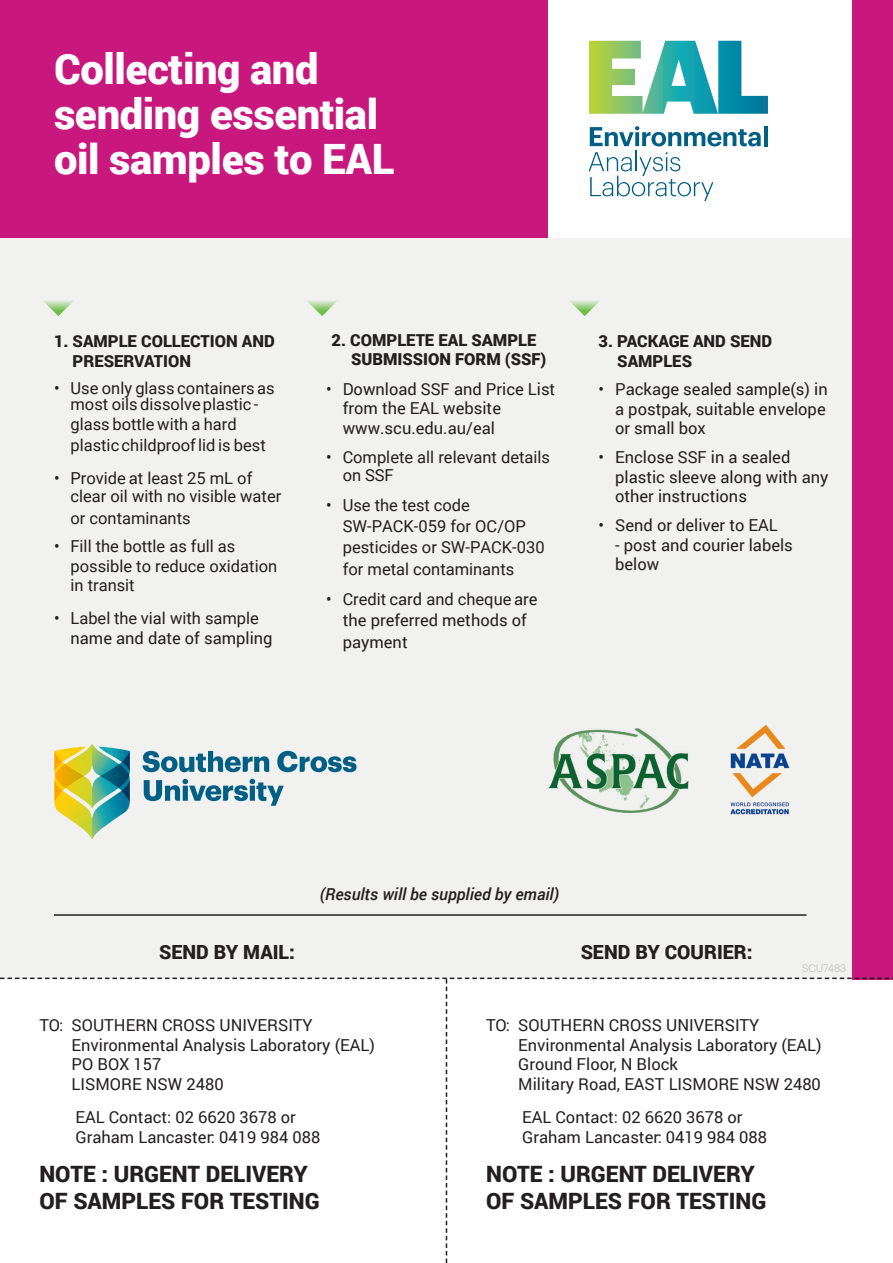
<style>
.page{position:relative;width:893px;height:1263px;background:#fff}
.page>*{position:absolute;margin:0;border:0;box-sizing:border-box;transform-origin:0 0}
.t1{font:900 41.85px/45px "Roboto";letter-spacing:-.01em;color:#fff}
.t2{font:900 22.5px/27px "Roboto";color:#231f20}
.t3{font:900 19.5px "Roboto";color:#231f20}
.t4{font:16.5px/19.8px "Roboto";color:#231f20}
.t5{font:16.5px/21.5px "Roboto";color:#231f20}
.t6{font:900 16.5px/19.8px "Roboto";color:#231f20}
.t7{font:italic 500 16.5px "Roboto";color:#231f20}
.t8{font:300 10.5px "Graphik";color:#b2b3b7}
.s1{font-style:inherit}
</style>
<div class="page">
<div style="left:0;top:238px;width:853px;height:740px;background:#f1f1ef"></div>
<div style="left:0;top:0;width:547px;height:238px;background:#c9187d"></div>
<div style="left:853px;top:0;width:40px;height:979px;background:#c9187d"></div>
<svg style="left:143px;top:751px;width:126px;height:21px"></svg>
<svg style="left:277px;top:751px;width:80px;height:21px"></svg>
<svg style="left:144px;top:779px;width:140px;height:27px"></svg>
<svg style="left:54px;top:743px;width:76px;height:95px"></svg>
<img style="left:548px;top:728px;width:141px;height:84px">
<svg style="left:43px;top:300px;width:31px;height:16px"></svg>
<svg style="left:307px;top:300px;width:30px;height:16px"></svg>
<svg style="left:569px;top:300px;width:31px;height:16px"></svg>
<hr style="left:54px;top:914px;width:752px;height:2px;background:#231f20">
<svg style="left:0;top:977px;width:893px;height:286px"></svg>
<img style="left:730px;top:724px;width:60px;height:91px">
<svg style="left:589px;top:41px;width:179px;height:73px"></svg>
<svg style="left:590px;top:126px;width:171px;height:20px"></svg>
<hr style="left:764px;top:126px;width:3px;height:20px;background:#015e84">
<hr style="left:635px;top:151px;width:2px;height:20px;background:#015e84">
<svg style="left:589px;top:152px;width:124px;height:49px"></svg>
<p class="t1" style="left:54px;top:45px;width:342px">Collecting and sending essential oil samples to EAL</p>
<p class="t6" style="left:73px;top:330px;width:204px;text-indent:-19px">1. SAMPLE COLLECTION AND<br>PRESERVATION</p>
<p class="t5" style="left:54px;top:380px;width:222px;line-height:15.8px;text-align:center"><span class="s1">•</span> Use only glass containers as most oils dissolve plastic -</p>
<p class="t5" style="left:70px;top:414px;width:197px;line-height:20.2px">glass bottle with a hard plastic childproof lid is best</p>
<p class="t5" style="left:70px;top:468px;width:212px;line-height:18.1px;text-indent:-16px"><span class="s1">•</span> Provide <span class="s1">a</span>t least 25 mL of clear oil with no visible water</p>
<p class="t5" style="left:70px;top:506px;width:122px">or contaminants</p>
<p class="t5" style="left:70px;top:535px;width:208px;line-height:19.8px;text-indent:-16px"><span class="s1">•</span> Fill the bottle as full as possible to reduce oxidation in transit</p>
<p class="t4" style="left:70px;top:607px;width:204px;text-indent:-16px">• Label the vial with s<span class="s1">ample </span>name and date of sampling</p>
<p class="t6" style="left:332px;top:330px;width:206px">2. COMPLETE EAL SAMPLE</p>
<p class="t4" style="left:343px;top:378px;width:214px;text-indent:-16px">• Download <span class="s1">SSF</span> and Price List from the EAL website www.scu.edu.au/eal</p>
<p class="t5" style="left:343px;top:447px;width:209px;line-height:18.1px;text-indent:-16px"><span class="s1">• C</span>omplete all relevant details on SSF</p>
<p class="t5" style="left:343px;top:493px;width:203px;text-indent:-16px"><span class="s1">•</span> Use the test code<br>SW-PACK-059 for OC/OP pesticides or SW-PACK-030 for metal contaminants</p>
<p class="t4" style="left:343px;top:588px;width:196px;line-height:21.5px;text-indent:-16px">• C<span class="s1">redit</span> card <span class="s1">and cheque</span> are the preferred methods of payment</p>
<p class="t6" style="left:351px;top:349px;width:197px">SUBMISSION FORM (SSF)</p>
<p class="t6" style="left:617px;top:330px;width:157px;text-indent:-19px">3. PACKAGE AND SEND<br>SAMPLES</p>
<p class="t4" style="left:615px;top:378px;width:214px;text-indent:-16px">• Package sealed sample(s) in a postpak, suitable envelope or small box</p>
<p class="t4" style="left:615px;top:446px;width:215px;text-indent:-16px">• Enclose <span class="s1">SSF</span> in a sealed plastic sleeve along with any other instructions</p>
<p class="t4" style="left:599px;top:514px;width:181px">• Send or deliver to EAL</p>
<p class="t4" style="left:615px;top:534px;width:179px"><span class="s1">-</span> post and courier labels below</p>
<p class="t7" style="left:320px;top:882px;width:241px">(Results will be supplied by email)</p>
<p class="t3" style="left:159px;top:938px;width:137px">SEND BY MAIL:</p>
<p class="t3" style="left:581px;top:938px;width:173px">SEND BY COURIER:</p>
<p class="t8" style="left:802px;top:960px;width:45px">SCU7483</p>
<p class="t4" style="left:72px;top:1014px;width:305px;text-indent:-32px">TO: SOUTHERN CROSS UNIVERSITY<br>Environmental Analysis Laboratory (EAL)<br>PO BOX 157<br>LISMORE NSW 2480</p>
<p class="t4" style="left:75px;top:1106px;width:246px">EAL Contact: 02 6620 3678 or<br>Graham Lancaster: 0419 984 088</p>
<p class="t2" style="left:39px;top:1160px;width:282px">NOTE : URGENT DELIVERY<br>OF SAMPLES FOR TESTING</p>
<p class="t4" style="left:518px;top:1014px;width:305px;text-indent:-32px">TO: SOUTHERN CROSS UNIVERSITY<br>Environmental Analysis Laboratory (EAL)<br>Ground Floor, N Block<br>Military Road, EAST LISMORE NSW 2480</p>
<p class="t4" style="left:522px;top:1106px;width:246px">EAL Contact: 02 6620 3678 or<br>Graham Lancaster: 0419 984 088</p>
<p class="t2" style="left:486px;top:1160px;width:282px">NOTE : URGENT DELIVERY<br>OF SAMPLES FOR TESTING</p>
</div>
